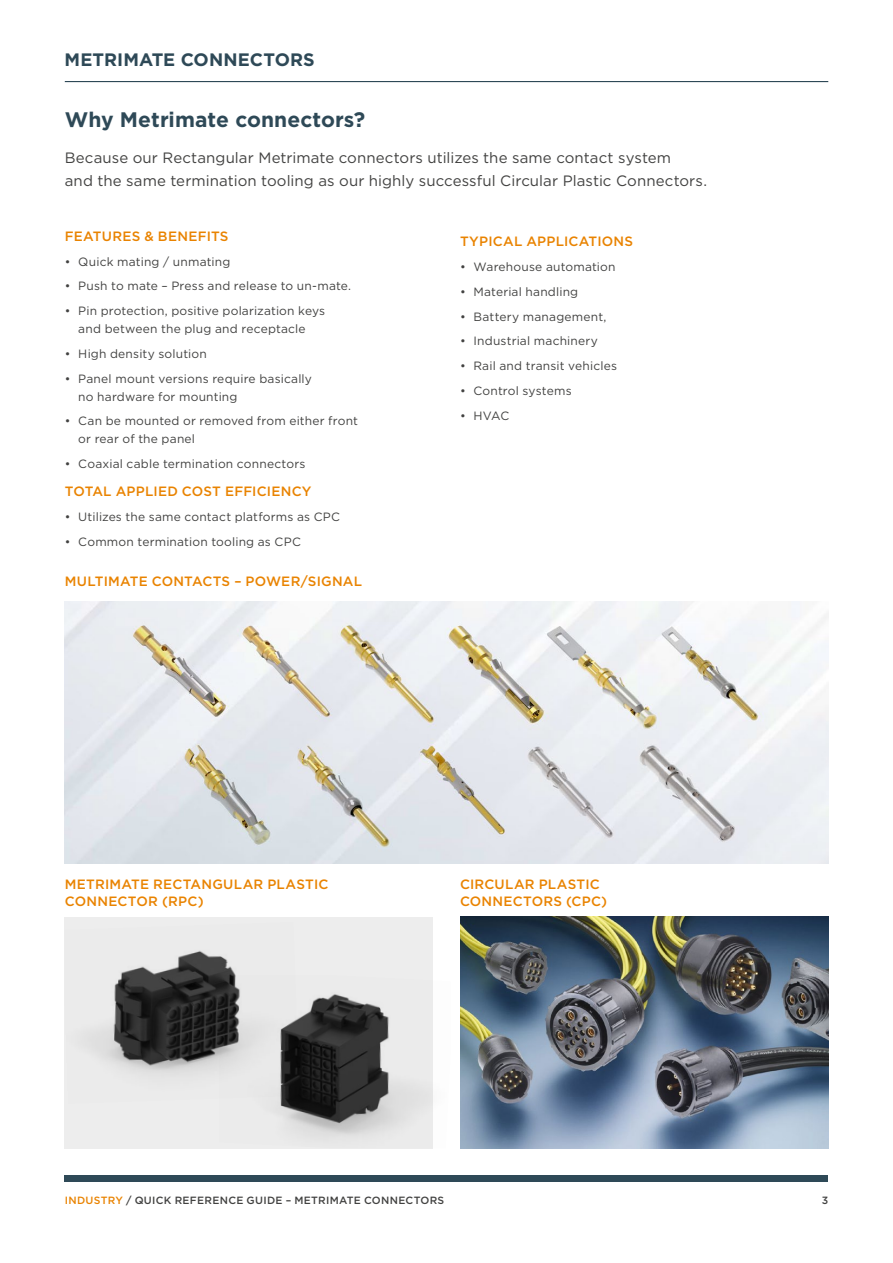
<style>
.page{position:relative;width:893px;height:1263px;background:#fff}
.page>*{position:absolute;margin:0;border:0;box-sizing:border-box;transform-origin:0 0}
.t1{font:700 21px "Gotham";color:#2e4957}
.t2{font:700 18px "Gotham";letter-spacing:.005em;color:#2e4957}
.t3{font:15px/22.5px "Gotham";letter-spacing:.005em;color:#424241}
.t4{font:500 13.5px/16.5px "Gotham";letter-spacing:.015em;color:#e98300}
.t5{font:12px/18px "Gotham";letter-spacing:.015em;color:#424241}
.t6{font:500 10.5px "Gotham";letter-spacing:.03em;color:#424241}
.s1{color:#e98300}
</style>
<div class="page">
<hr style="left:65px;top:81px;width:763px;height:1px;background:#2e4957">
<div style="left:65px;top:1175px;width:763px;height:7px;background:#2e4957"></div>
<div style="left:65px;top:917px;width:368px;height:231px;background:#ededed"></div>
<img style="left:87px;top:950px;width:149px;height:126px">
<img style="left:219px;top:975px;width:202px;height:163px">
<img style="left:460px;top:917px;width:368px;height:231px">
<img style="left:65px;top:602px;width:763px;height:262px">
<h2 class="t2" style="left:65px;top:48px;width:252px">METRIMATE CONNECTORS</h2>
<h1 class="t1" style="left:65px;top:106px;width:302px">Why Metrimate connectors?</h1>
<p class="t3" style="left:65px;top:146px;width:644px">Because our Rectangular Metrimate connectors utilizes the same contact system<br>and the same termination tooling as our highly successful Circular Plastic Connectors.</p>
<p class="t4" style="left:65px;top:228px;width:165px">FEATURES &amp; BENEFITS</p>
<p class="t5" style="left:65px;top:252px;width:167px">• Quick mating / unmating</p>
<p class="t5" style="left:65px;top:277px;width:288px">• Push to mate – Press and release to un-mate.</p>
<p class="t5" style="left:65px;top:302px;width:262px;text-align:center">• Pin protection, positive polarization keys and between the plug and receptacle</p>
<p class="t5" style="left:65px;top:344px;width:144px">• High density solution</p>
<p class="t5" style="left:78px;top:369px;width:235px;text-indent:-14px">• Panel mount versions require basically no hardware for mounting</p>
<p class="t5" style="left:78px;top:412px;width:281px;text-indent:-14px">• Can be mounted or removed from either front or rear of the panel</p>
<p class="t5" style="left:65px;top:455px;width:242px">• Coaxial cable termination connectors</p>
<p class="t4" style="left:65px;top:483px;width:248px">TOTAL APPLIED COST EFFICIENCY</p>
<p class="t5" style="left:65px;top:507px;width:277px">• Utilizes the same contact platforms as CPC</p>
<p class="t5" style="left:65px;top:532px;width:238px">• Common termination tooling as CPC</p>
<p class="t4" style="left:65px;top:573px;width:299px">MULTIMATE CONTACTS – POWER/SIGNAL</p>
<p class="t4" style="left:460px;top:233px;width:175px">TYPICAL APPLICATIONS</p>
<p class="t5" style="left:460px;top:258px;width:157px">• Warehouse automation</p>
<p class="t5" style="left:460px;top:282px;width:120px">• Material handling</p>
<p class="t5" style="left:460px;top:307px;width:148px">• Battery management,</p>
<p class="t5" style="left:460px;top:332px;width:140px">• Industrial machinery</p>
<p class="t5" style="left:460px;top:357px;width:158px">• Rail and transit vehicles</p>
<p class="t5" style="left:460px;top:381px;width:113px">• Control systems</p>
<p class="t5" style="left:460px;top:406px;width:51px">• HVAC</p>
<p class="t4" style="left:65px;top:876px;width:265px">METRIMATE RECTANGULAR PLASTIC<br>CONNECTOR (RPC)</p>
<p class="t4" style="left:460px;top:876px;width:149px">CIRCULAR PLASTIC<br>CONNECTORS (CPC)</p>
<p class="t6" style="left:65px;top:1193px;width:381px"><span class="s1">INDUSTRY</span> / QUICK REFERENCE GUIDE – METRIMATE CONNECTORS</p>
<p class="t6" style="left:822px;top:1193px;width:8px">3</p>
</div>
